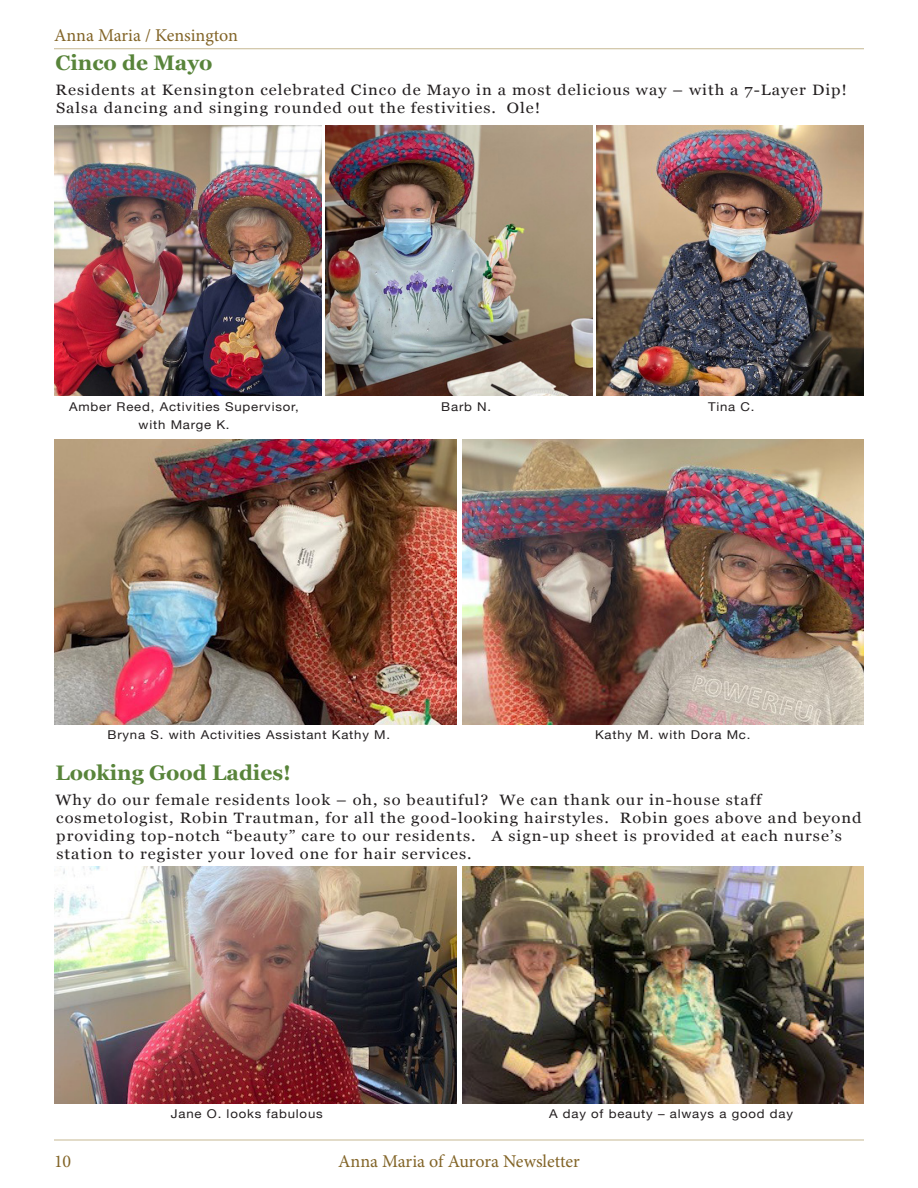
<style>
.page{position:relative;width:918px;height:1188px;background:#fff}
.page>*{position:absolute;margin:0;border:0;box-sizing:border-box;transform-origin:0 0}
.t1{font:700 21px "Georgia";color:#58843a}
.t2{font:18px "Minion Pro";letter-spacing:-.005em;color:#826427}
.Copy_w_o_Drop_Cap{font:15px/18px "Georgia";letter-spacing:.06em;color:#231f20;scale:1.1 1}
.Copy_w_o_Drop_Cap-2{font:12.15px/18px "Helvetica Neue";letter-spacing:.06em;color:#231f20;text-align:center;scale:1.09 1}
</style>
<div class="page">
<hr style="left:54px;top:48px;width:810px;height:1px;background:#c6b893">
<hr style="left:54px;top:1140px;width:810px;height:1px;background:#c6b893">
<img style="left:55px;top:125px;width:267px;height:271px">
<img style="left:55px;top:439px;width:402px;height:286px">
<img style="left:55px;top:867px;width:402px;height:237px">
<img style="left:597px;top:125px;width:267px;height:271px">
<img style="left:326px;top:125px;width:267px;height:271px">
<img style="left:462px;top:439px;width:402px;height:286px">
<img style="left:462px;top:867px;width:402px;height:237px">
<p class="t2" style="left:54px;top:23px;width:185px">Anna Maria / Kensington</p>
<p class="t1" style="left:55px;top:47px;width:159px">Cinco de Mayo</p>
<p class="Copy_w_o_Drop_Cap" style="left:56px;top:80px;width:721px">Residents at Kensington celebrated Cinco de Mayo in a most delicious way – with a 7-Layer Dip!<br>Salsa dancing and singing rounded out the festivities. Ole!</p>
<p class="Copy_w_o_Drop_Cap-2" style="left:69px;top:398px;width:212px">Amber Reed, Activities Supervisor, with Marge K.</p>
<p class="Copy_w_o_Drop_Cap-2" style="left:441px;top:398px;width:47px">Barb N.</p>
<p class="Copy_w_o_Drop_Cap-2" style="left:708px;top:398px;width:44px">Tina C.</p>
<p class="Copy_w_o_Drop_Cap-2" style="left:108px;top:727px;width:261px">Bryna S. with Activities Assistant Kathy M.</p>
<p class="t1" style="left:55px;top:757px;width:237px">Looking Good Ladies!</p>
<p class="Copy_w_o_Drop_Cap-2" style="left:595px;top:727px;width:144px">Kathy M. with Dora Mc.</p>
<p class="Copy_w_o_Drop_Cap" style="left:55px;top:791px;width:735px">Why do our female residents look – oh, so beautiful? We can thank our in-house staff cosmetologist, Robin Trautman, for all the good-looking hairstyles. Robin goes above and beyond providing top-notch “beauty” care to our residents. A sign-up sheet is provided at each nurse’s station to register your loved one for hair services.</p>
<p class="Copy_w_o_Drop_Cap-2" style="left:171px;top:1106px;width:141px">Jane O. looks fabulous</p>
<p class="Copy_w_o_Drop_Cap-2" style="left:549px;top:1106px;width:225px">A day of beauty – always a good day</p>
<p class="t2" style="left:54px;top:1149px;width:19px">10</p>
<p class="t2" style="left:338px;top:1149px;width:243px">Anna Maria of Aurora Newsletter</p>
</div>
